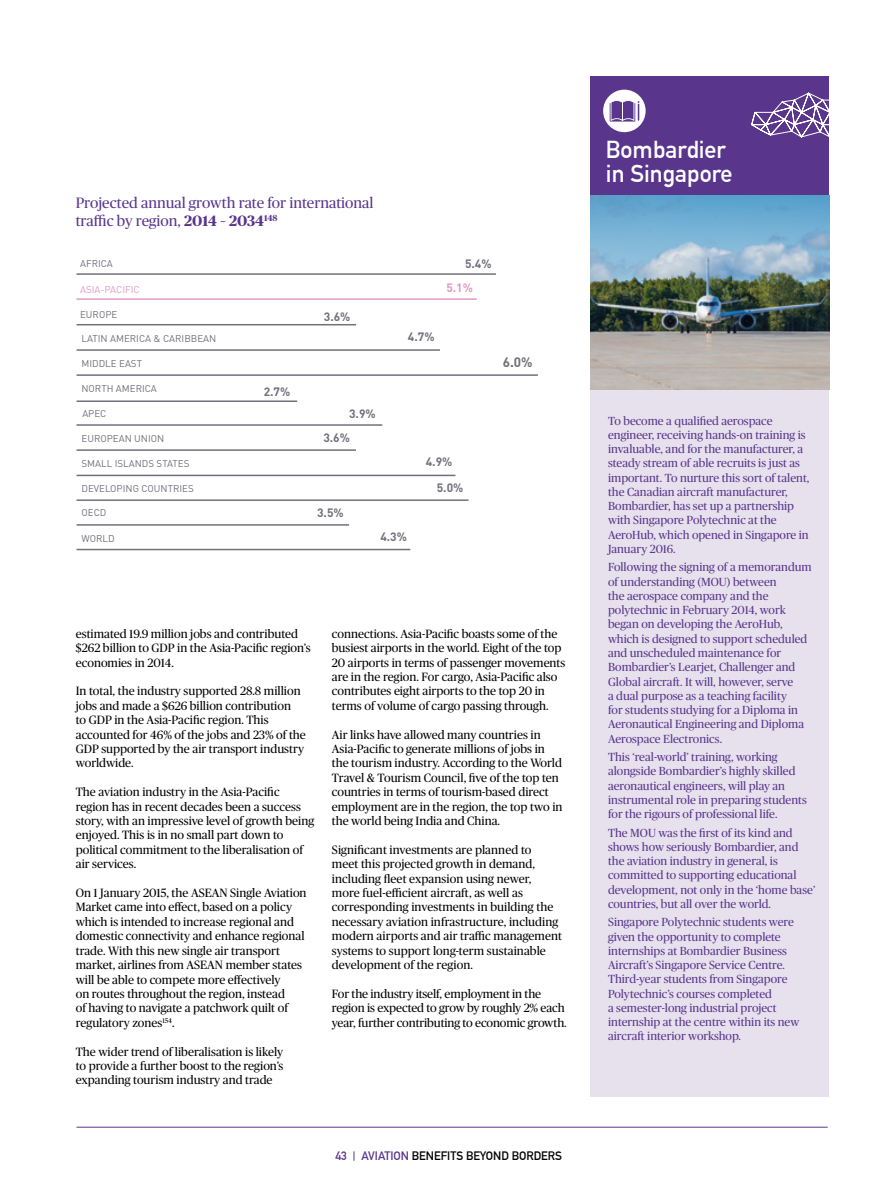
<style>
.page{position:relative;width:893px;height:1191px;background:#fff}
.page>*{position:absolute;margin:0;border:0;box-sizing:border-box;transform-origin:0 0}
.t1{font:700 24px/24px "DIN Alternate";color:#fff}
.t2{font:15px/18px "Publico";color:#59358c}
.t3{font:700 13.5px "DIN Pro";color:#72707b}
.t4{font:12px/14.4px "Publico";color:#000}
.t5{font:700 12px/24.2px "DIN Pro";color:#72707b}
.t6{font:700 12px "DIN Alternate";color:#000}
.t7{font:700 12px "DIN Pro";color:#e19ac3}
.t8{font:11.7px/14.2px "Publico";color:#59358c}
.t9{font:9.75px "DIN Pro";color:#72707b}
.t10{font:9.75px "DIN Pro";color:#e19ac3}
.s1{font-weight:700}
.s2{color:#59358c}
</style>
<div class="page">
<hr style="left:77px;top:1126px;width:751px;height:1px;background:#59358c">
<div style="left:590px;top:279px;width:239px;height:817px;background:#e7e1ed"></div>
<div style="left:590px;top:77px;width:239px;height:119px;background:#59358c"></div>
<img style="left:590px;top:196px;width:239px;height:193px">
<hr style="left:77px;top:273px;width:419px;height:2px;background:#72707b">
<hr style="left:77px;top:298px;width:400px;height:2px;background:#e19ac3">
<hr style="left:77px;top:324px;width:279px;height:1px;background:#72707b">
<hr style="left:77px;top:349px;width:363px;height:2px;background:#72707b">
<hr style="left:77px;top:374px;width:461px;height:2px;background:#72707b">
<hr style="left:77px;top:400px;width:220px;height:2px;background:#72707b">
<hr style="left:77px;top:424px;width:305px;height:2px;background:#72707b">
<hr style="left:77px;top:449px;width:279px;height:2px;background:#72707b">
<hr style="left:77px;top:475px;width:378px;height:1px;background:#72707b">
<hr style="left:77px;top:499px;width:392px;height:2px;background:#72707b">
<hr style="left:77px;top:524px;width:272px;height:1px;background:#72707b">
<hr style="left:77px;top:549px;width:333px;height:1px;background:#72707b">
<svg style="left:751px;top:92px;width:78px;height:46px"></svg>
<svg style="left:603px;top:90px;width:43px;height:42px"></svg>
<p class="t2" style="left:76px;top:194px;width:299px">Projected annual growth rate for international traffic by region, <span class="s1">2014 – 2034</span><sup>148</sup></p>
<p class="t9" style="left:80px;top:257px;width:34px">AFRICA</p>
<p class="t10" style="left:80px;top:282px;width:61px">ASIA-PACIFIC</p>
<p class="t9" style="left:80px;top:308px;width:39px">EUROPE</p>
<p class="t9" style="left:81px;top:332px;width:136px">LATIN AMERICA &amp; CARIBBEAN</p>
<p class="t9" style="left:81px;top:357px;width:62px">MIDDLE EAST</p>
<p class="t9" style="left:81px;top:382px;width:77px">NORTH AMERICA</p>
<p class="t9" style="left:82px;top:407px;width:26px">APEC</p>
<p class="t9" style="left:81px;top:432px;width:84px">EUROPEAN UNION</p>
<p class="t9" style="left:81px;top:457px;width:109px">SMALL ISLANDS STATES</p>
<p class="t9" style="left:81px;top:481px;width:114px">DEVELOPING COUNTRIES</p>
<p class="t9" style="left:81px;top:506px;width:26px">OECD</p>
<p class="t9" style="left:81px;top:531px;width:35px">WORLD</p>
<p class="t5" style="left:264px;top:379px;width:28px">2.7%</p>
<p class="t5" style="left:465px;top:251px;width:28px">5.4%</p>
<p class="t5" style="left:324px;top:304px;width:28px">3.6%</p>
<p class="t5" style="left:323px;top:401px;width:54px;text-indent:26px">3.9%<br>3.6%</p>
<p class="t5" style="left:317px;top:500px;width:28px">3.5%</p>
<p class="t7" style="left:446px;top:280px;width:28px">5.1%</p>
<p class="t5" style="left:408px;top:324px;width:28px">4.7%</p>
<p class="t5" style="left:426px;top:449px;width:28px">4.9%</p>
<p class="t5" style="left:437px;top:475px;width:28px">5.0%</p>
<p class="t5" style="left:380px;top:524px;width:28px">4.3%</p>
<p class="t3" style="left:503px;top:353px;width:31px">6.0%</p>
<p class="t4" style="left:76px;top:626px;width:236px">estimated 19.9 million jobs and contributed $262 billion to GDP in the Asia-Pacific region’s economies in 2014.</p>
<p class="t4" style="left:76px;top:684px;width:232px">In total, the industry supported 28.8 million jobs and made a $626 billion contribution<br>to GDP in the Asia-Pacific region. This accounted for 46% of the jobs and 23% of the GDP supported by the air transport industry worldwide.</p>
<p class="t4" style="left:76px;top:785px;width:240px">The aviation industry in the Asia-Pacific region has in recent decades been a success story, with an impressive level of growth being enjoyed. This is in no small part down to political commitment to the liberalisation of air services.</p>
<p class="t4" style="left:76px;top:885px;width:232px">On 1 January 2015, the ASEAN Single Aviation Market came into effect, based on a policy which is intended to increase regional and domestic connectivity and enhance regional trade. With this new single air transport market, airlines from ASEAN member states will be able to compete more effectively<br>on routes throughout the region, instead<br>of having to navigate a patchwork quilt of regulatory zones<sup>154</sup>.</p>
<p class="t4" style="left:76px;top:1044px;width:209px;text-align:justify">The wider trend of liberalisation is likely to provide a further boost to the region’s expanding tourism industry and trade</p>
<p class="t4" style="left:332px;top:626px;width:235px">connections. Asia-Pacific boasts some of the busiest airports in the world. Eight of the top 20 airports in terms of passenger movements are in the region. For cargo, Asia-Pacific also contributes eight airports to the top 20 in terms of volume of cargo passing through.</p>
<p class="t4" style="left:332px;top:727px;width:232px">Air links have allowed many countries in Asia-Pacific to generate millions of jobs in the tourism industry. According to the World Travel &amp; Tourism Council, five of the top ten countries in terms of tourism-based direct employment are in the region, the top two in the world being India and China.</p>
<p class="t4" style="left:332px;top:842px;width:232px">Significant investments are planned to<br>meet this projected growth in demand, including fleet expansion using newer, more fuel-efficient aircraft, as well as corresponding investments in building the necessary aviation infrastructure, including modern airports and air traffic management systems to support long-term sustainable development of the region.</p>
<p class="t4" style="left:332px;top:986px;width:236px">For the industry itself, employment in the region is expected to grow by roughly 2% each year, further contributing to economic growth.</p>
<p class="t6" style="left:335px;top:1147px;width:228px"><span class="s2">43 AVIATION</span> BENEFITS BEYOND BORDERS</p>
<h1 class="t1" style="left:606px;top:136px;width:128px">Bombardier in Singapore</h1>
<p class="t8" style="left:608px;top:413px;width:203px">To become a qualified aerospace engineer, receiving hands-on training is invaluable, and for the manufacturer, a steady stream of able recruits is just as important. To nurture this sort of talent, the Canadian aircraft manufacturer, Bombardier, has set up a partnership with Singapore Polytechnic at the AeroHub, which opened in Singapore in January 2016.</p>
<p class="t8" style="left:608px;top:560px;width:205px">Following the signing of a memorandum of understanding (MOU) between<br>the aerospace company and the polytechnic in February 2014, work began on developing the AeroHub, which is designed to support scheduled and unscheduled maintenance for Bombardier’s Learjet, Challenger and Global aircraft. It will, however, serve<br>a dual purpose as a teaching facility<br>for students studying for a Diploma in Aeronautical Engineering and Diploma Aerospace Electronics.</p>
<p class="t8" style="left:608px;top:750px;width:200px">This ‘real-world’ training, working alongside Bombardier’s highly skilled aeronautical engineers, will play an instrumental role in preparing students for the rigours of professional life.</p>
<p class="t8" style="left:608px;top:825px;width:209px">The MOU was the first of its kind and shows how seriously Bombardier, and the aviation industry in general, is committed to supporting educational development, not only in the ‘home base’ countries, but all over the world.</p>
<p class="t8" style="left:608px;top:915px;width:193px">Singapore Polytechnic students were given the opportunity to complete internships at Bombardier Business Aircraft’s Singapore Service Centre.<br>Third-year students from Singapore Polytechnic’s courses completed<br>a semester-long industrial project internship at the centre within its new aircraft interior workshop.</p>
</div>
